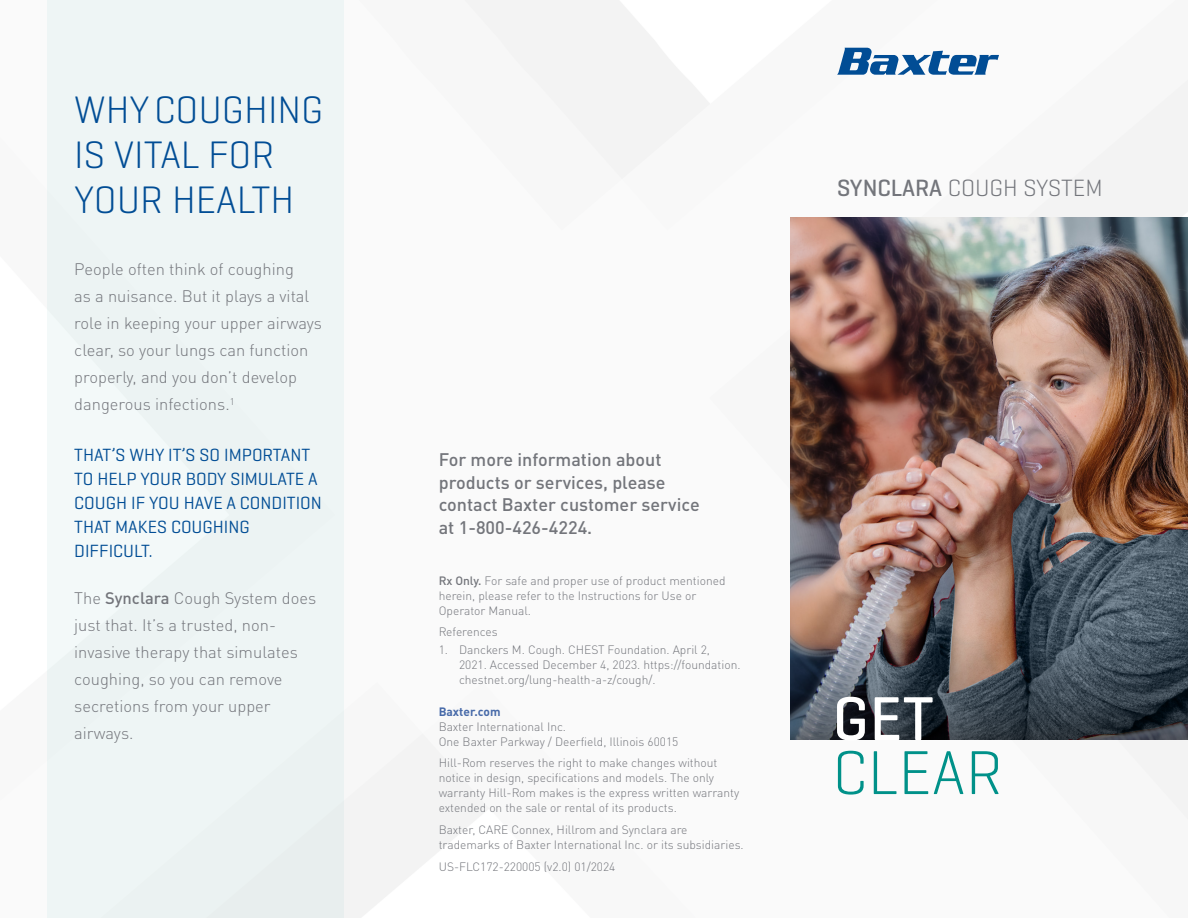
<style>
.page{position:relative;width:1188px;height:918px;background:#fff}
.page>*{position:absolute;margin:0;border:0;box-sizing:border-box;transform-origin:0 0}
.H1-MIDNIGHT{font:300 63px/54px "Geogrotesque";letter-spacing:.01em;color:#009189}
.HEADLINE_BX_GEO_LIGHT{font:300 39px/45px "Geogrotesque";color:#014d95}
.t1{font:300 24px "Geogrotesque";color:#73757b}
.HEADLINE_BX_GEO_LIGHT-2{font:18px/24px "Geogrotesque";color:#014d95}
.BAX_CTA{font:500 18px/22.5px "DIN Pro";color:#73757b}
.BODY_COPY_BX_11{font:300 16.5px/27px "DIN Pro";color:#73757b}
.BAX_legal{font:300 12px/15px "DIN Pro";color:#73757b}
.BAX_address{font:300 12px/15px "DIN Pro";color:#73757b}
.BAX_item{font:300 12px "DIN Pro";color:#73757b}
.BAX_url{font:700 12px "DIN Pro";letter-spacing:-.005em;color:#476aa9}
.s1{font-weight:500}
.s2{font-weight:500;color:#fff}
</style>
<div class="page">
<img style="left:344px;top:0;width:844px;height:918px">
<img style="left:791px;top:218px;width:397px;height:251px">
<div style="left:47px;top:0;width:297px;height:918px;background:#eef5f5"></div>
<img style="left:791px;top:469px;width:397px;height:270px">
<svg style="left:837px;top:48px;width:162px;height:27px"></svg>
<p class="HEADLINE_BX_GEO_LIGHT" style="left:74px;top:86px;width:251px">WHY COUGHING<br>IS VITAL FOR<br>YOUR HEALTH</p>
<p class="BODY_COPY_BX_11" style="left:74px;top:255px;width:249px">People often think of coughing<br>as a nuisance. But it plays a vital role in keeping your upper airways clear, so your lungs can function properly, and you don’t develop dangerous infections.<sup>1</sup></p>
<p class="HEADLINE_BX_GEO_LIGHT-2" style="left:74px;top:443px;width:249px">THAT’S WHY IT’S SO IMPORTANT<br>TO HELP YOUR BODY SIMULATE A<br>COUGH IF YOU HAVE A CONDITION<br>THAT MAKES COUGHING<br>DIFFICULT.</p>
<p class="BODY_COPY_BX_11" style="left:74px;top:584px;width:244px">The <span class="s1">Synclara</span> Cough System does just that. It’s a trusted, non&shy;invasive therapy that simulates coughing, so you can remove secretions from your upper airways.</p>
<p class="t1" style="left:837px;top:173px;width:267px"><span class="s1">SYNCLARA</span> COUGH SYSTEM</p>
<p class="BAX_CTA" style="left:439px;top:447px;width:263px">For more information about products or services, please contact Baxter customer service at 1-800-426-4224.</p>
<p class="BAX_legal" style="left:439px;top:572px;width:288px"><span class="s1">Rx Only.</span> For safe and proper use of product mentioned herein, please refer to the Instructions for Use or<br>Operator Manual.</p>
<p class="BAX_address" style="left:439px;top:624px;width:61px">References</p>
<p class="BAX_legal" style="left:459px;top:641px;width:283px;text-indent:-20px">1. Danckers M. Cough. CHEST Foundation. April 2,<br>2021. Accessed December 4, 2023. https://foundation. chestnet.org/lung-health-a-z/cough/.</p>
<p class="BAX_url" style="left:439px;top:702px;width:63px">Baxter.com</p>
<p class="BAX_address" style="left:439px;top:718px;width:241px">Baxter International Inc.<br>One Baxter Parkway / Deerfield, Illinois 60015</p>
<p class="BAX_legal" style="left:439px;top:755px;width:302px">Hill-Rom reserves the right to make changes without notice in design, specifications and models. The only warranty Hill-Rom makes is the express written warranty extended on the sale or rental of its products.</p>
<p class="BAX_legal" style="left:439px;top:821px;width:307px">Baxter, CARE Connex, Hillrom and Synclara are trademarks of Baxter International Inc. or its subsidiaries.</p>
<p class="BAX_item" style="left:439px;top:857px;width:178px">US-FLC172-220005 (v2.0) 01/2024</p>
<p class="H1-MIDNIGHT" style="left:833px;top:690px;width:171px"><span class="s2">GET<br></span>CLEAR</p>
</div>
